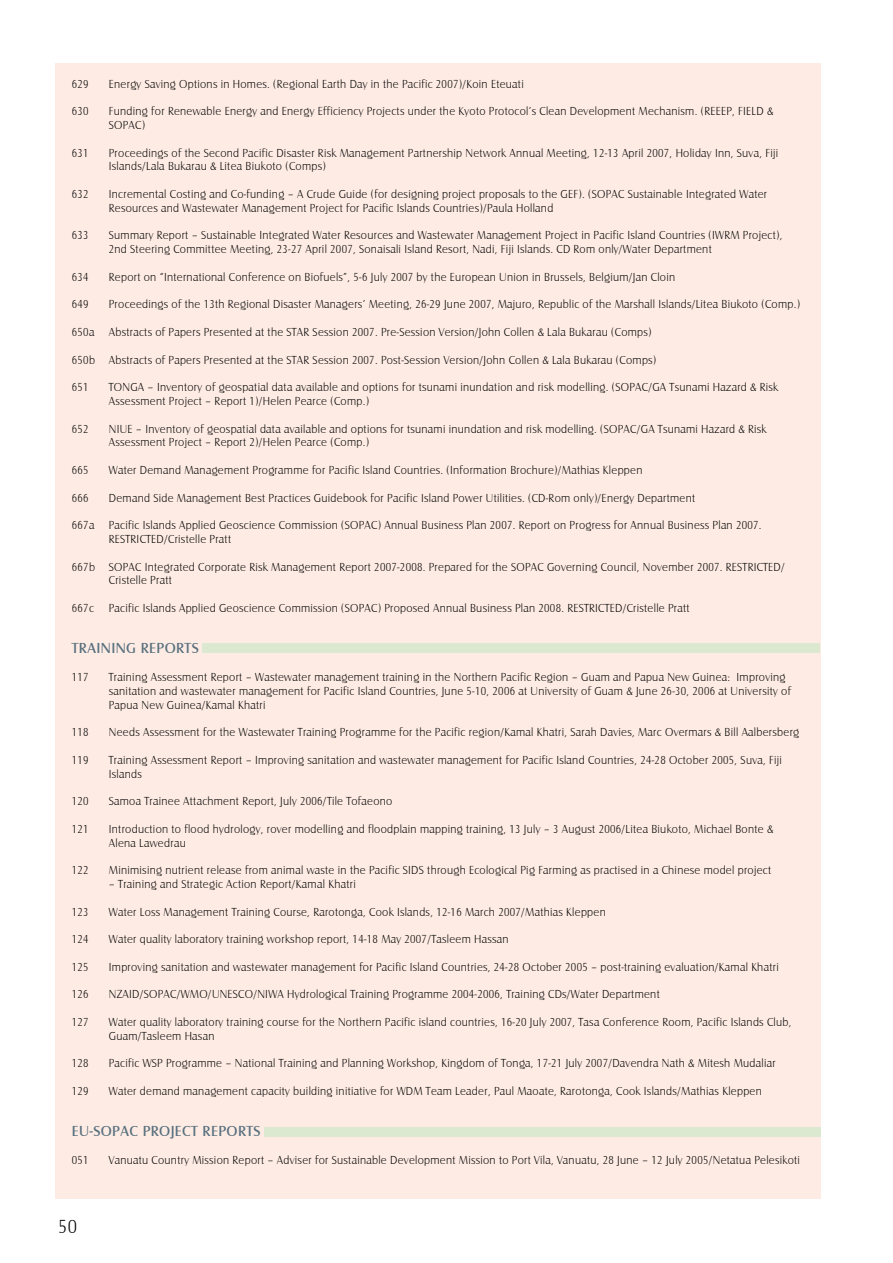
<style>
.page{position:relative;width:893px;height:1263px;background:#fff}
.page>*{position:absolute;margin:0;border:0;box-sizing:border-box;transform-origin:0 0}
.t1{font:19.5px "Castle T Ligh";color:#000}
.t2{font:15px "Castle T";letter-spacing:.025em;color:#58707e}
.t3{font:12px/13.8px "Castle T Ligh";letter-spacing:.025em;color:#000;scale:.95 1}
</style>
<div class="page">
<div style="left:55px;top:64px;width:765px;height:1135px;background:#feece4"></div>
<div style="left:203px;top:644px;width:617px;height:9px;background:#dae9cf"></div>
<div style="left:264px;top:1127px;width:556px;height:9px;background:#dae9cf"></div>
<p class="t3" style="left:72px;top:77px;width:19px">629</p>
<p class="t3" style="left:109px;top:77px;width:438px">Energy Saving Options in Homes. (Regional Earth Day in the Pacific 2007)/Koin Eteuati</p>
<p class="t3" style="left:72px;top:105px;width:19px">630</p>
<p class="t3" style="left:109px;top:105px;width:701px">Funding for Renewable Energy and Energy Efficiency Projects under the Kyoto Protocol’s Clean Development Mechanism. (REEEP, FIELD &amp;<br>SOPAC)</p>
<p class="t3" style="left:72px;top:146px;width:19px">631</p>
<p class="t3" style="left:109px;top:146px;width:706px">Proceedings of the Second Pacific Disaster Risk Management Partnership Network Annual Meeting, 12-13 April 2007, Holiday Inn, Suva, Fiji<br>Islands/Lala Bukarau &amp; Litea Biukoto (Comps)</p>
<p class="t3" style="left:72px;top:187px;width:19px">632</p>
<p class="t3" style="left:109px;top:187px;width:694px">Incremental Costing and Co-funding – A Crude Guide (for designing project proposals to the GEF). (SOPAC Sustainable Integrated Water<br>Resources and Wastewater Management Project for Pacific Islands Countries)/Paula Holland</p>
<p class="t3" style="left:72px;top:229px;width:19px">633</p>
<p class="t3" style="left:109px;top:229px;width:711px">Summary Report – Sustainable Integrated Water Resources and Wastewater Management Project in Pacific Island Countries (IWRM Project),<br>2nd Steering Committee Meeting, 23-27 April 2007, Sonaisali Island Resort, Nadi, Fiji Islands. CD Rom only/Water Department</p>
<p class="t3" style="left:72px;top:270px;width:19px">634</p>
<p class="t3" style="left:109px;top:270px;width:598px">Report on “International Conference on Biofuels”, 5-6 July 2007 by the European Union in Brussels, Belgium/Jan Cloin</p>
<p class="t3" style="left:72px;top:298px;width:19px">649</p>
<p class="t3" style="left:109px;top:298px;width:729px">Proceedings of the 13th Regional Disaster Managers’ Meeting, 26-29 June 2007, Majuro, Republic of the Marshall Islands/Litea Biukoto (Comp.)</p>
<p class="t3" style="left:72px;top:325px;width:612px">650a Abstracts of Papers Presented at the STAR Session 2007. Pre-Session Version/John Collen &amp; Lala Bukarau (Comps)</p>
<p class="t3" style="left:72px;top:353px;width:617px">650b Abstracts of Papers Presented at the STAR Session 2007. Post-Session Version/John Collen &amp; Lala Bukarau (Comps)</p>
<p class="t3" style="left:72px;top:381px;width:19px">651</p>
<p class="t3" style="left:109px;top:381px;width:706px">TONGA – Inventory of geospatial data available and options for tsunami inundation and risk modelling. (SOPAC/GA Tsunami Hazard &amp; Risk<br>Assessment Project – Report 1)/Helen Pearce (Comp.)</p>
<p class="t3" style="left:72px;top:422px;width:19px">652</p>
<p class="t3" style="left:109px;top:422px;width:694px">NIUE – Inventory of geospatial data available and options for tsunami inundation and risk modelling. (SOPAC/GA Tsunami Hazard &amp; Risk<br>Assessment Project – Report 2)/Helen Pearce (Comp.)</p>
<p class="t3" style="left:72px;top:463px;width:19px">665</p>
<p class="t3" style="left:109px;top:463px;width:563px">Water Demand Management Programme for Pacific Island Countries. (Information Brochure)/Mathias Kleppen</p>
<p class="t3" style="left:72px;top:491px;width:19px">666</p>
<p class="t3" style="left:109px;top:491px;width:619px">Demand Side Management Best Practices Guidebook for Pacific Island Power Utilities. (CD-Rom only)/Energy Department</p>
<p class="t3" style="left:109px;top:519px;width:689px;text-indent:-37px">667a Pacific Islands Applied Geoscience Commission (SOPAC) Annual Business Plan 2007. Report on Progress for Annual Business Plan 2007.<br>RESTRICTED/Cristelle Pratt</p>
<p class="t3" style="left:109px;top:560px;width:713px;text-indent:-37px">667b SOPAC Integrated Corporate Risk Management Report 2007-2008. Prepared for the SOPAC Governing Council, November 2007. RESTRICTED/<br>Cristelle Pratt</p>
<p class="t3" style="left:72px;top:601px;width:652px">667c Pacific Islands Applied Geoscience Commission (SOPAC) Proposed Annual Business Plan 2008. RESTRICTED/Cristelle Pratt</p>
<p class="t2" style="left:72px;top:640px;width:128px">TRAINING REPORTS</p>
<p class="t3" style="left:72px;top:670px;width:19px">117</p>
<p class="t3" style="left:109px;top:670px;width:719px">Training Assessment Report – Wastewater management training in the Northern Pacific Region – Guam and Papua New Guinea: Improving sanitation and wastewater management for Pacific Island Countries, June 5-10, 2006 at University of Guam &amp; June 26-30, 2006 at University of<br>Papua New Guinea/Kamal Khatri</p>
<p class="t3" style="left:72px;top:726px;width:19px">118</p>
<p class="t3" style="left:109px;top:726px;width:728px">Needs Assessment for the Wastewater Training Programme for the Pacific region/Kamal Khatri, Sarah Davies, Marc Overmars &amp; Bill Aalbersberg</p>
<p class="t3" style="left:72px;top:753px;width:19px">119</p>
<p class="t3" style="left:109px;top:753px;width:710px">Training Assessment Report – Improving sanitation and wastewater management for Pacific Island Countries, 24-28 October 2005, Suva, Fiji<br>Islands</p>
<p class="t3" style="left:72px;top:795px;width:19px">120</p>
<p class="t3" style="left:109px;top:795px;width:300px">Samoa Trainee Attachment Report, July 2006/Tile Tofaeono</p>
<p class="t3" style="left:72px;top:822px;width:19px">121</p>
<p class="t3" style="left:109px;top:822px;width:701px">Introduction to flood hydrology, rover modelling and floodplain mapping training, 13 July – 3 August 2006/Litea Biukoto, Michael Bonte &amp;<br>Alena Lawedrau</p>
<p class="t3" style="left:72px;top:864px;width:19px">122</p>
<p class="t3" style="left:109px;top:864px;width:699px">Minimising nutrient release from animal waste in the Pacific SIDS through Ecological Pig Farming as practised in a Chinese model project</p>
<p class="t3" style="left:109px;top:877px;width:261px">– Training and Strategic Action Report/Kamal Khatri</p>
<p class="t3" style="left:72px;top:905px;width:19px">123</p>
<p class="t3" style="left:109px;top:905px;width:525px">Water Loss Management Training Course, Rarotonga, Cook Islands, 12-16 March 2007/Mathias Kleppen</p>
<p class="t3" style="left:72px;top:933px;width:19px">124</p>
<p class="t3" style="left:109px;top:933px;width:422px">Water quality laboratory training workshop report, 14-18 May 2007/Tasleem Hassan</p>
<p class="t3" style="left:72px;top:960px;width:19px">125</p>
<p class="t3" style="left:109px;top:960px;width:707px">Improving sanitation and wastewater management for Pacific Island Countries, 24-28 October 2005 – post-training evaluation/Kamal Khatri</p>
<p class="t3" style="left:72px;top:988px;width:19px">126</p>
<p class="t3" style="left:109px;top:988px;width:581px">NZAID/SOPAC/WMO/UNESCO/NIWA Hydrological Training Programme 2004-2006, Training CDs/Water Department</p>
<p class="t3" style="left:72px;top:1015px;width:19px">127</p>
<p class="t3" style="left:109px;top:1015px;width:720px">Water quality laboratory training course for the Northern Pacific island countries, 16-20 July 2007, Tasa Conference Room, Pacific Islands Club,<br>Guam/Tasleem Hasan</p>
<p class="t3" style="left:72px;top:1057px;width:19px">128</p>
<p class="t3" style="left:109px;top:1057px;width:703px">Pacific WSP Programme – National Training and Planning Workshop, Kingdom of Tonga, 17-21 July 2007/Davendra Nath &amp; Mitesh Mudaliar</p>
<p class="t3" style="left:72px;top:1084px;width:19px">129</p>
<p class="t3" style="left:109px;top:1084px;width:689px">Water demand management capacity building initiative for WDM Team Leader, Paul Maoate, Rarotonga, Cook Islands/Mathias Kleppen</p>
<p class="t2" style="left:72px;top:1123px;width:190px">EU-SOPAC PROJECT REPORTS</p>
<p class="t3" style="left:72px;top:1153px;width:19px">051</p>
<p class="t3" style="left:109px;top:1153px;width:729px">Vanuatu Country Mission Report – Adviser for Sustainable Development Mission to Port Vila, Vanuatu, 28 June – 12 July 2005/Netatua Pelesikoti</p>
<h1 class="t1" style="left:58px;top:1216px;width:21px">50</h1>
</div>
